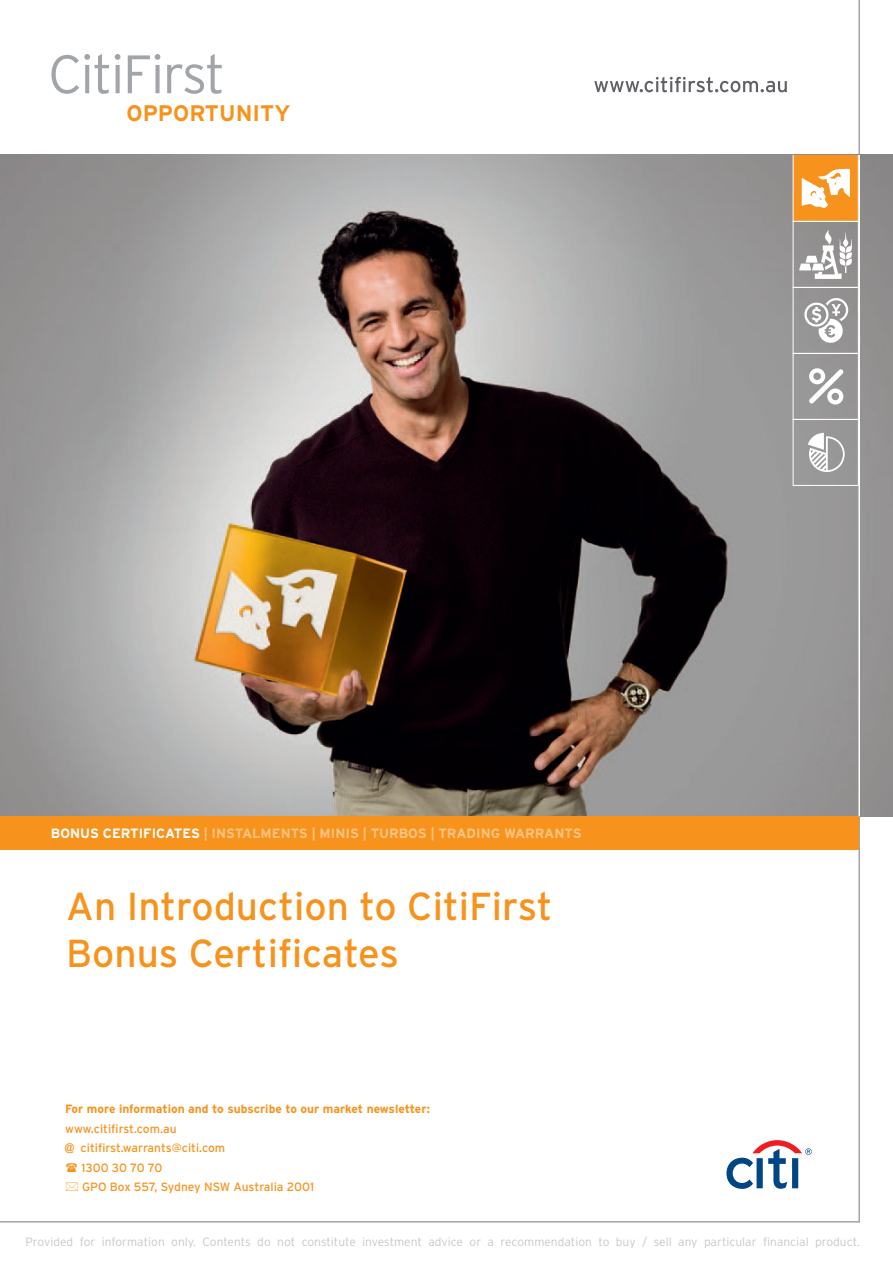
<style>
.page{position:relative;width:893px;height:1263px;background:#fff}
.page>*{position:absolute;margin:0;border:0;box-sizing:border-box;transform-origin:0 0}
.t1{font:300 54px "Interstate";letter-spacing:-.03em;color:#a1a5a9}
.t2{font:39px "Interstate";color:#f7931d}
.t3{font:700 22.5px "Interstate";color:#f7931d}
.t4{font:700 13.5px "Interstate";color:#fac381}
.t5{font:300 12px "Interstate";color:#c4c8cb}
.t6{font:12px "Interstate";color:#f7931d}
.t7{font:700 12px "Interstate";color:#f7931d}
.s1{color:#fff}
.s2{font-family:"Arial";font-weight:900}
</style>
<div class="page">
<img style="left:0;top:155px;width:893px;height:661px">
<hr style="left:858px;top:155px;width:2px;height:661px;background:#fff">
<div style="left:0;top:816px;width:858px;height:33px;background:#f7931d"></div>
<div style="left:793px;top:155px;width:66px;height:67px;background:#f7931d"></div>
<svg style="left:792px;top:221px;width:67px;height:199px"></svg>
<svg style="left:808px;top:433px;width:37px;height:39px"></svg>
<div style="left:793px;top:419px;width:66px;height:67px;border:1px solid #fff"></div>
<svg style="left:802px;top:168px;width:48px;height:40px"></svg>
<svg style="left:594px;top:77px;width:193px;height:15px"></svg>
<svg style="left:726px;top:1140px;width:86px;height:49px"></svg>
<p class="t1" style="left:48px;top:41px;width:178px">CitiFirst</p>
<p class="t3" style="left:126px;top:100px;width:166px">OPPORTUNITY</p>
<p class="t4" style="left:51px;top:825px;width:532px"><span class="s1">BONUS CERTIFICATES</span> | INSTALMENTS | MINIS | TURBOS | TRADING WARRANTS</p>
<p class="t2" style="left:66px;top:882px;width:488px">An Introduction to CitiFirst</p>
<p class="t2" style="left:66px;top:929px;width:334px">Bonus Certificates</p>
<p class="t7" style="left:65px;top:1101px;width:366px">For more information and to subscribe to our market newsletter:</p>
<p class="t6" style="left:65px;top:1121px;width:113px">www.citifirst.com.au</p>
<p class="t6" style="left:65px;top:1140px;width:162px"><span class="s2">@</span> citifirst.warrants@citi.com</p>
<p class="t6" style="left:81px;top:1160px;width:82px">1300 30 70 70</p>
<p class="t6" style="left:82px;top:1179px;width:234px">GPO Box 557, Sydney NSW Australia 2001</p>
<p class="t5" style="left:26px;top:1234px;width:836px">Provided for information only. Contents do not constitute investment advice or a recommendation to buy / sell any particular financial product.</p>
</div>
